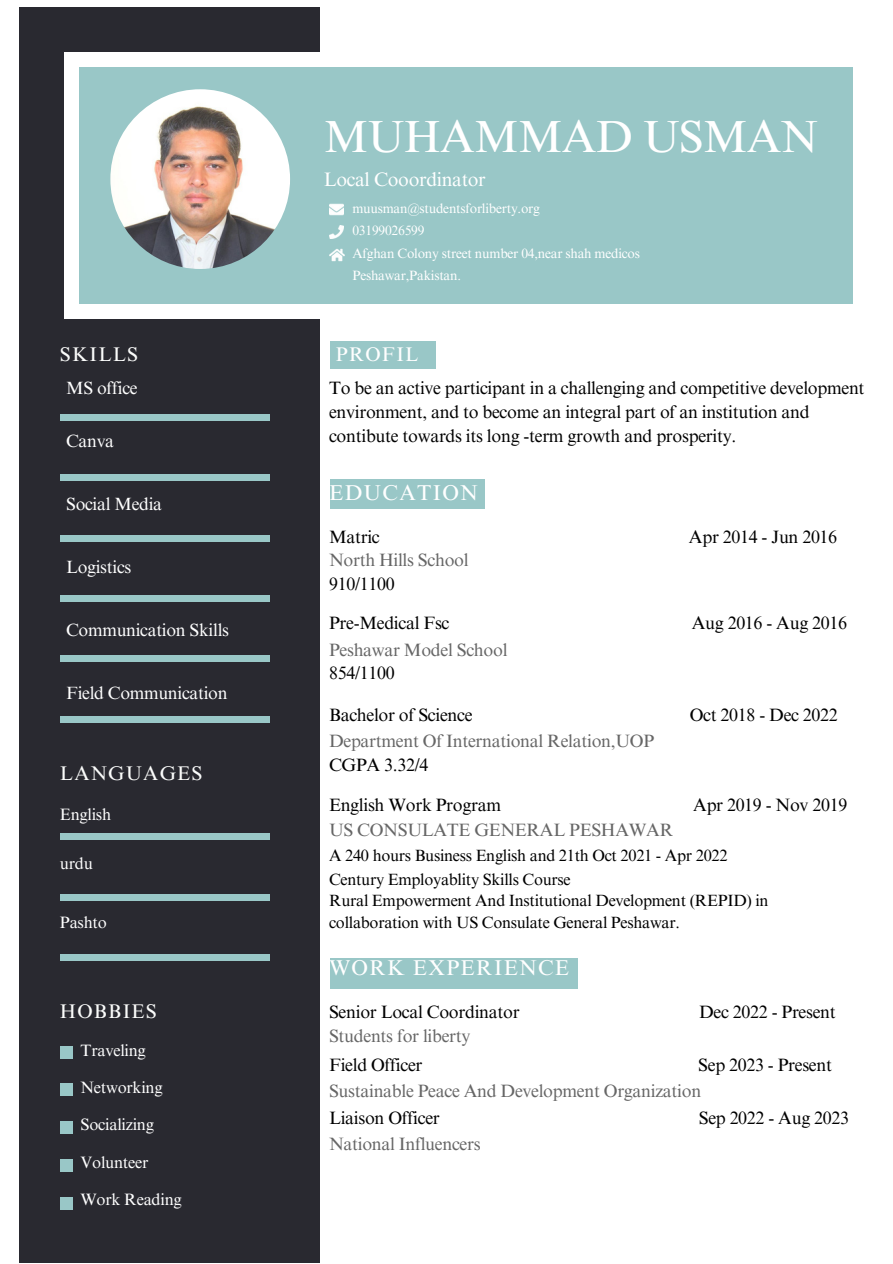
<style>
.page{position:relative;width:893px;height:1264px;background:#fff}
.page>*{position:absolute;margin:0;border:0;box-sizing:border-box;transform-origin:0 0}
.t1{font:45px "Times NRMT Pro";letter-spacing:-.015em;color:#fff}
.t2{font:21.45px "Times NRMT Pro";letter-spacing:.06em;color:#fff}
.t3{font:19.8px "Times NRMT Pro";letter-spacing:.06em;color:#fbfcfb}
.t4{font:19.8px/27px "Times NRMT Pro";letter-spacing:.06em;color:#fff}
.t5{font:19.5px "Times NRMT Pro";letter-spacing:-.015em;color:#fff}
.t6{font:17.85px/23.7px "Times NRMT Pro";letter-spacing:-.015em;color:#000}
.t7{font:17.85px "Times NRMT Pro";letter-spacing:-.015em;color:#666}
.t8{font:17.7px "Times NRMT Pro";letter-spacing:-.015em;color:#fff}
.t9{font:16.5px "Times NRMT Pro";letter-spacing:-.015em;color:#fff}
.t10{font:16.35px "Times NRMT Pro";letter-spacing:-.015em;color:#000}
.t11{font:13.5px/22.5px "Times NRMT Pro";letter-spacing:-.015em;color:#fff}
</style>
<div class="page">
<div style="left:19px;top:7px;width:300px;height:1255px;background:#292930"></div>
<div style="left:64px;top:52px;width:803px;height:267px;background:#fff"></div>
<div style="left:79px;top:67px;width:773px;height:237px;background:#99c7c7"></div>
<svg style="left:330px;top:203px;width:13px;height:13px"></svg>
<img style="left:330px;top:225px;width:13px;height:14px">
<img style="left:329px;top:248px;width:16px;height:13px">
<div style="left:60px;top:414px;width:210px;height:6px;background:#99c7c7"></div>
<div style="left:60px;top:474px;width:210px;height:7px;background:#99c7c7"></div>
<div style="left:60px;top:535px;width:210px;height:6px;background:#99c7c7"></div>
<div style="left:60px;top:595px;width:210px;height:6px;background:#99c7c7"></div>
<div style="left:60px;top:655px;width:210px;height:7px;background:#99c7c7"></div>
<div style="left:60px;top:716px;width:210px;height:6px;background:#99c7c7"></div>
<div style="left:60px;top:833px;width:210px;height:7px;background:#99c7c7"></div>
<div style="left:60px;top:893px;width:210px;height:7px;background:#99c7c7"></div>
<div style="left:60px;top:954px;width:210px;height:6px;background:#99c7c7"></div>
<div style="left:60px;top:1046px;width:12px;height:12px;background:#99c7c7"></div>
<div style="left:60px;top:1083px;width:12px;height:13px;background:#99c7c7"></div>
<div style="left:60px;top:1121px;width:12px;height:12px;background:#99c7c7"></div>
<div style="left:60px;top:1159px;width:12px;height:12px;background:#99c7c7"></div>
<div style="left:60px;top:1196px;width:12px;height:13px;background:#99c7c7"></div>
<div style="left:330px;top:958px;width:247px;height:30px;background:#99c7c7"></div>
<div style="left:330px;top:479px;width:154px;height:29px;background:#99c7c7"></div>
<div style="left:330px;top:341px;width:105px;height:27px;background:#99c7c7"></div>
<img style="left:110px;top:89px;width:180px;height:180px;border-radius:50%">
<p class="t3" style="left:60px;top:346px;width:80px">SKILLS</p>
<p class="t8" style="left:66px;top:381px;width:73px">MS office</p>
<p class="t8" style="left:66px;top:435px;width:49px">Canva</p>
<p class="t8" style="left:66px;top:497px;width:97px">Social Media</p>
<p class="t8" style="left:66px;top:560px;width:67px">Logistics</p>
<p class="t8" style="left:66px;top:623px;width:164px">Communication Skills</p>
<p class="t8" style="left:66px;top:686px;width:163px">Field Communication</p>
<p class="t3" style="left:60px;top:765px;width:144px">LANGUAGES</p>
<p class="t9" style="left:60px;top:808px;width:53px">English</p>
<p class="t9" style="left:60px;top:857px;width:34px">urdu</p>
<p class="t9" style="left:60px;top:915px;width:48px">Pashto</p>
<p class="t3" style="left:60px;top:1004px;width:98px">HOBBIES</p>
<p class="t9" style="left:81px;top:1044px;width:67px">Traveling</p>
<p class="t9" style="left:81px;top:1081px;width:84px">Networking</p>
<p class="t9" style="left:81px;top:1118px;width:75px">Socializing</p>
<p class="t9" style="left:81px;top:1155px;width:69px">Volunteer</p>
<p class="t9" style="left:81px;top:1192px;width:103px">Work Reading</p>
<p class="t1" style="left:324px;top:120px;width:495px">MUHAMMAD USMAN</p>
<p class="t5" style="left:324px;top:172px;width:163px">Local Cooordinator</p>
<p class="t11" style="left:352px;top:199px;width:189px">muusman@studentsforliberty.org</p>
<p class="t11" style="left:352px;top:221px;width:74px">03199026599</p>
<p class="t11" style="left:352px;top:243px;width:289px">Afghan Colony street number 04,near shah medicos<br>Peshawar,Pakistan.</p>
<p class="t4" style="left:336px;top:343px;width:84px">PROFIL<br>E</p>
<p class="t6" style="left:329px;top:378px;width:537px">To be an active participant in a challenging and competitive development environment, and to become an integral part of an institution and contibute towards its long -term growth and prosperity.</p>
<p class="t2" style="left:329px;top:484px;width:150px">EDUCATION</p>
<p class="t6" style="left:329px;top:527px;width:52px">Matric</p>
<p class="t6" style="left:689px;top:527px;width:150px">Apr 2014 - Jun 2016</p>
<p class="t7" style="left:329px;top:553px;width:141px">North Hills School</p>
<p class="t6" style="left:329px;top:574px;width:67px">910/1100</p>
<p class="t6" style="left:329px;top:613px;width:122px">Pre-Medical Fsc</p>
<p class="t6" style="left:691px;top:613px;width:157px">Aug 2016 - Aug 2016</p>
<p class="t7" style="left:329px;top:642px;width:180px">Peshawar Model School</p>
<p class="t6" style="left:329px;top:663px;width:67px">854/1100</p>
<p class="t6" style="left:329px;top:705px;width:145px">Bachelor of Science</p>
<p class="t6" style="left:689px;top:705px;width:150px">Oct 2018 - Dec 2022</p>
<p class="t7" style="left:329px;top:734px;width:326px">Department Of International Relation,UOP</p>
<p class="t6" style="left:329px;top:755px;width:101px">CGPA 3.32/4</p>
<p class="t6" style="left:329px;top:795px;width:173px">English Work Program</p>
<p class="t6" style="left:693px;top:795px;width:156px">Apr 2019 - Nov 2019</p>
<p class="t7" style="left:329px;top:823px;width:346px">US CONSULATE GENERAL PESHAWAR</p>
<p class="t10" style="left:329px;top:849px;width:400px">A 240 hours Business English and 21th Oct 2021 - Apr 2022</p>
<p class="t10" style="left:329px;top:873px;width:243px">Century Employablity Skills Course</p>
<p class="t10" style="left:329px;top:894px;width:441px">Rural Empowerment And Institutional Development (REPID) in</p>
<p class="t10" style="left:329px;top:915px;width:352px">collaboration with US Consulate General Peshawar.</p>
<p class="t2" style="left:329px;top:959px;width:242px">WORK EXPERIENCE</p>
<p class="t6" style="left:329px;top:1002px;width:192px">Senior Local Coordinator</p>
<p class="t6" style="left:699px;top:1002px;width:138px">Dec 2022 - Present</p>
<p class="t7" style="left:329px;top:1028px;width:143px">Students for liberty</p>
<p class="t6" style="left:329px;top:1055px;width:95px">Field Officer</p>
<p class="t6" style="left:698px;top:1055px;width:135px">Sep 2023 - Present</p>
<p class="t7" style="left:329px;top:1084px;width:373px">Sustainable Peace And Development Organization</p>
<p class="t6" style="left:329px;top:1107px;width:112px">Liaison Officer</p>
<p class="t6" style="left:698px;top:1107px;width:152px">Sep 2022 - Aug 2023</p>
<p class="t7" style="left:329px;top:1136px;width:153px">National Influencers</p>
</div>
